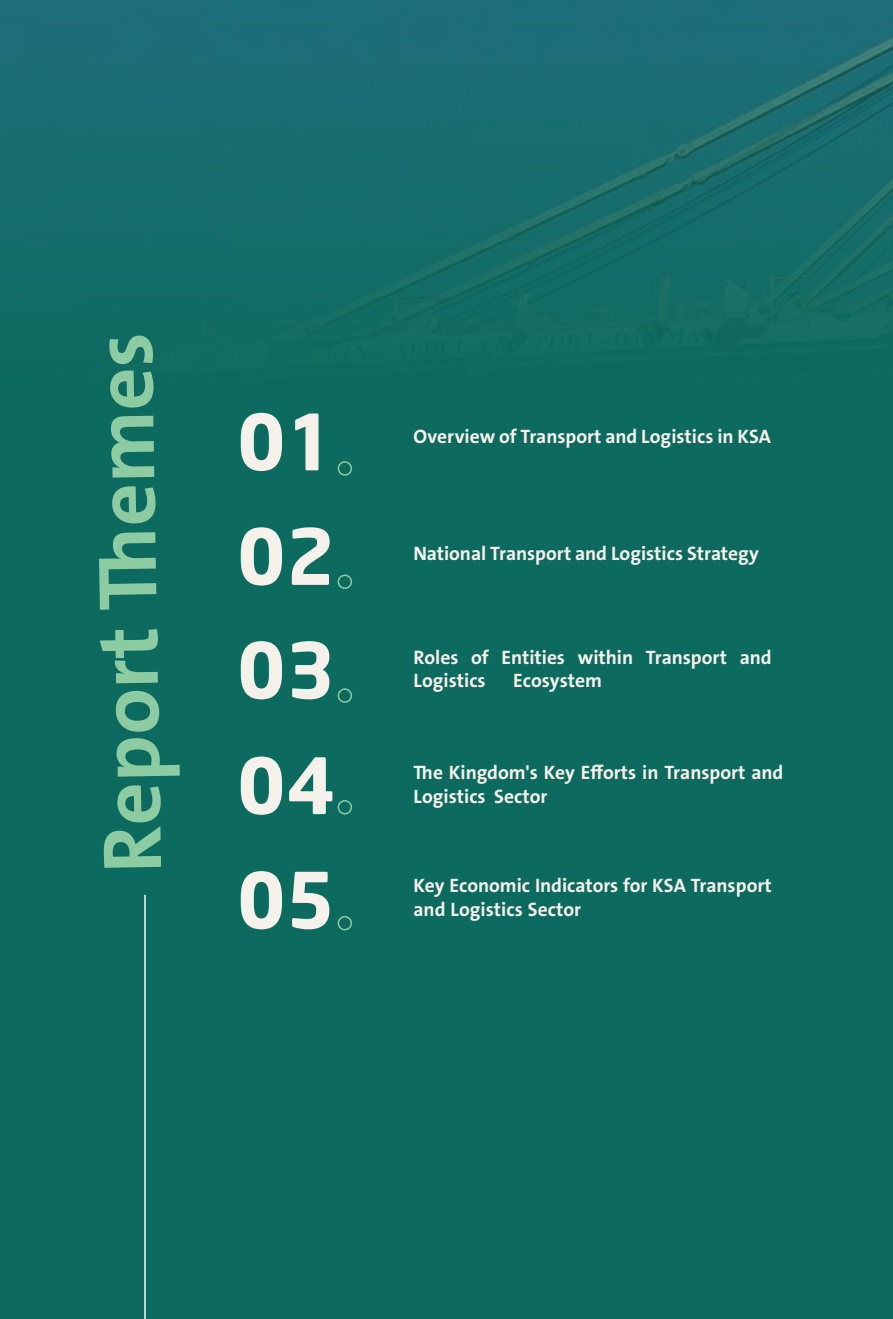
<style>
.page{position:relative;width:893px;height:1319px;background:#fff}
.page>*{position:absolute;margin:0;border:0;box-sizing:border-box;transform-origin:0 0}
.t1{font:700 84px "Bahij The Sans Arabic";color:#8dcca3}
.t2{font:700 76.5px/114.4px "Neo Sans";color:#f5f2ec}
.t3{font:700 76.5px "Neo Sans";color:#f4f1eb}
.t4{font:700 19.5px/23.4px "Bahij The Sans Arabic";color:#f5f2ec}
</style>
<div class="page">
<div style="left:0;top:0;width:893px;height:1318px;background:linear-gradient(to bottom,#176c6c,#096958)"></div>
<hr style="left:889px;top:1016px;width:4px;height:302px;background:#0d6a5e">
<hr style="left:892px;top:0;width:1px;height:1016px;background:#f4f2ed">
<div style="left:338px;top:461px;width:14px;height:14px;border:2px solid #8dcba2;border-radius:50%"></div>
<div style="left:338px;top:574px;width:14px;height:15px;border:2px solid #8dcba2;border-radius:50%"></div>
<div style="left:338px;top:688px;width:14px;height:14px;border:2px solid #8dcba2;border-radius:50%"></div>
<div style="left:338px;top:799px;width:14px;height:15px;border:2px solid #8dcba2;border-radius:50%"></div>
<div style="left:338px;top:915px;width:14px;height:15px;border:2px solid #8dcba2;border-radius:50%"></div>
<hr style="left:144px;top:894px;width:2px;height:424px;background:#f4f5f6">
<h1 class="t1" style="left:83px;top:873px;width:542px;rotate:-91deg">Report Th emes</h1>
<h2 class="t3" style="left:237px;top:393px;width:100px">01</h2>
<h2 class="t2" style="left:237px;top:497px;width:100px">02</h2>
<h2 class="t3" style="left:237px;top:621px;width:100px">03</h2>
<h2 class="t2" style="left:237px;top:726px;width:100px">04<br>05</h2>
<p class="t4" style="left:414px;top:424px;width:359px">Overview of Transport and Logistics in KSA</p>
<p class="t4" style="left:414px;top:542px;width:347px">National Transport and Logistics Strategy</p>
<p class="t4" style="left:414px;top:645px;width:360px">Roles of Entities within Transport and<br>Logistics</p>
<p class="t4" style="left:513px;top:668px;width:90px">Ecosystem</p>
<p class="t4" style="left:414px;top:760px;width:371px">The Kingdom's Key Efforts in Transport and<br>Logistics Sector</p>
<p class="t4" style="left:414px;top:873px;width:360px">Key Economic Indicators for KSA Transport and Logistics Sector</p>
</div>
